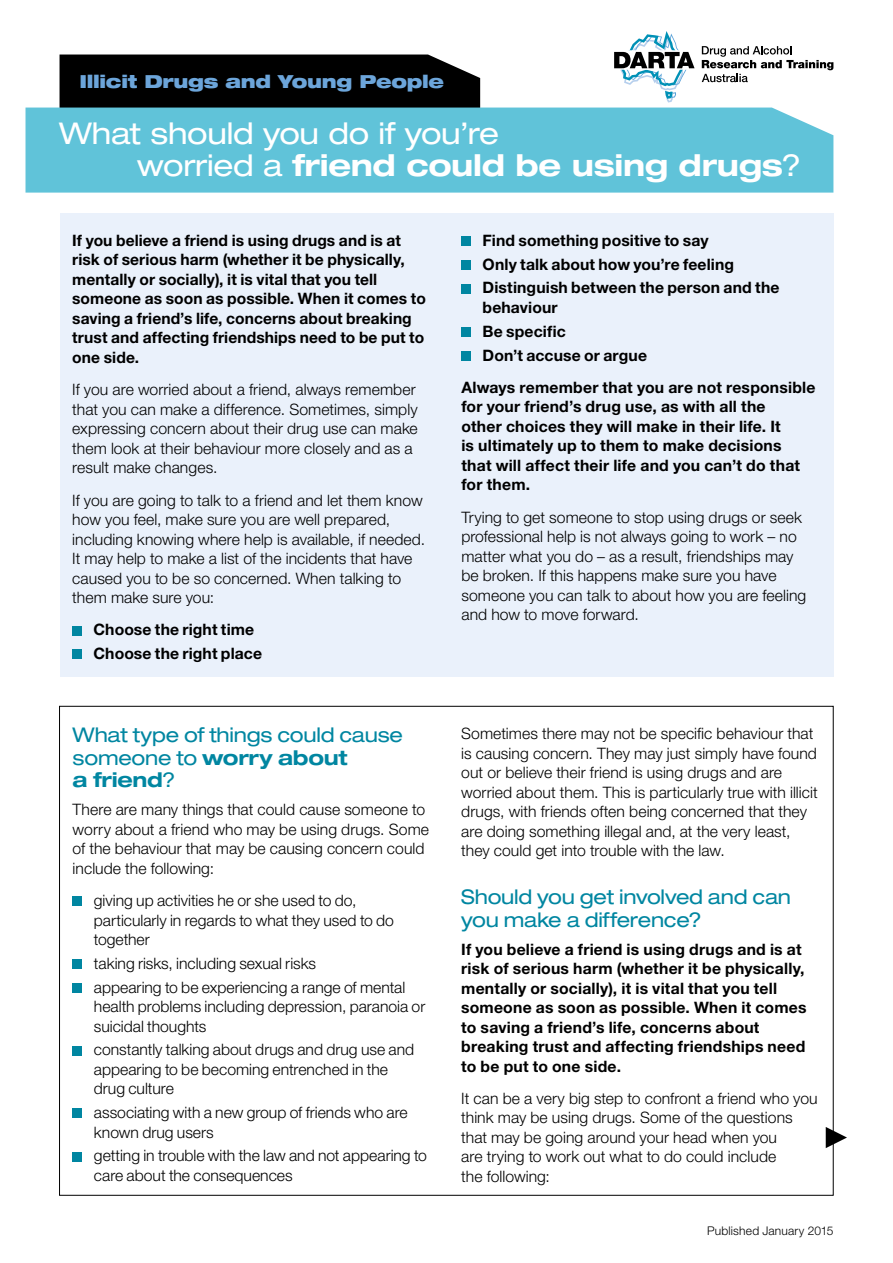
<style>
.page{position:relative;width:893px;height:1263px;background:#fff}
.page>*{position:absolute;margin:0;border:0;box-sizing:border-box;transform-origin:0 0}
.t1{font:expanded 30px/31.5px "Helvetica Neue LT Std";letter-spacing:-.01em;color:#fff}
.t2{font:expanded 20.25px/22.5px "Helvetica Neue LT Std";letter-spacing:-.015em;color:#0086a1}
.t3{font:900 expanded 18px "Helvetica Neue LT Std";letter-spacing:-.015em;color:#6ca5da}
.t4{font:300 15.75px/19.5px "Helvetica Neue LT Std";letter-spacing:.005em;color:#000}
.t5{font:700 15.75px/19.5px "Helvetica Neue LT Std";letter-spacing:.01em;color:#000}
.t6{font:300 12px "Helvetica Neue LT Std";letter-spacing:.015em;color:#000}
.s1{font-weight:700}
</style>
<div class="page">
<div style="left:60px;top:213px;width:773px;height:464px;background:#eaf1fb"></div>
<div style="left:72px;top:626px;width:10px;height:9px;background:#0086a1"></div>
<div style="left:72px;top:649px;width:10px;height:10px;background:#0086a1"></div>
<div style="left:461px;top:236px;width:10px;height:10px;background:#0086a1"></div>
<div style="left:461px;top:260px;width:10px;height:10px;background:#0086a1"></div>
<div style="left:461px;top:284px;width:10px;height:9px;background:#0086a1"></div>
<div style="left:461px;top:327px;width:10px;height:10px;background:#0086a1"></div>
<div style="left:461px;top:351px;width:10px;height:9px;background:#0086a1"></div>
<div style="left:73px;top:896px;width:9px;height:10px;background:#0086a1"></div>
<div style="left:73px;top:959px;width:9px;height:10px;background:#0086a1"></div>
<div style="left:73px;top:983px;width:9px;height:10px;background:#0086a1"></div>
<div style="left:73px;top:1046px;width:9px;height:9px;background:#0086a1"></div>
<div style="left:73px;top:1108px;width:9px;height:10px;background:#0086a1"></div>
<div style="left:73px;top:1152px;width:9px;height:9px;background:#0086a1"></div>
<svg style="left:614px;top:31px;width:80px;height:72px"></svg>
<svg style="left:702px;top:46px;width:131px;height:36px"></svg>
<div style="left:60px;top:55px;width:420px;height:53px;background:#000"></div>
<div style="left:26px;top:108px;width:807px;height:85px;background:#60c3d9"></div>
<svg style="left:826px;top:1127px;width:21px;height:21px"></svg>
<p class="t3" style="left:80px;top:70px;width:366px">Illicit Drugs and Young People</p>
<h1 class="t1" style="left:137px;top:117px;width:666px;text-indent:-78px">What should you do if you’re<br>worried a <span class="s1">friend could be using drugs</span>?</h1>
<p class="t5" style="left:72px;top:230px;width:355px">If you believe a friend is using drugs and is at risk of serious harm (whether it be physically, mentally or socially), it is vital that you tell someone as soon as possible. When it comes to saving a friend’s life, concerns about breaking trust and affecting friendships need to be put to one side.</p>
<p class="t4" style="left:72px;top:380px;width:347px">If you are worried about a friend, always remember that you can make a difference. Sometimes, simply expressing concern about their drug use can make them look at their behaviour more closely and as a result make changes.</p>
<p class="t4" style="left:72px;top:490px;width:354px">If you are going to talk to a friend and let them know how you feel, make sure you are well prepared, including knowing where help is available, if needed.<br>It may help to make a list of the incidents that have caused you to be so concerned. When talking to them make sure you:</p>
<p class="t5" style="left:94px;top:617px;width:170px;line-height:23.7px">Choose the right time<br>Choose the right place</p>
<p class="t2" style="left:73px;top:724px;width:332px">What type of things could cause someone to <span class="s1">worry about<br>a friend</span>?</p>
<p class="t4" style="left:73px;top:800px;width:358px">There are many things that could cause someone to worry about a friend who may be using drugs. Some of the behaviour that may be causing concern could include the following:</p>
<p class="t4" style="left:94px;top:890px;width:302px">giving up activities he or she used to do, particularly in regards to what they used to do together</p>
<p class="t4" style="left:94px;top:951px;width:313px;line-height:23.7px">taking risks, including sexual risks<br>appearing to be experiencing a range of mental</p>
<p class="t4" style="left:94px;top:996px;width:333px">health problems including depression, paranoia or suicidal thoughts</p>
<p class="t4" style="left:94px;top:1040px;width:322px">constantly talking about drugs and drug use and appearing to be becoming entrenched in the drug culture</p>
<p class="t4" style="left:94px;top:1102px;width:315px">associating with a new group of friends who are known drug users</p>
<p class="t4" style="left:94px;top:1146px;width:335px">getting in trouble with the law and not appearing to care about the consequences</p>
<p class="t5" style="left:483px;top:228px;width:298px;line-height:23.7px">Find something positive to say<br>Only talk about how you’re feeling<br>Distinguish between the person and the</p>
<p class="t5" style="left:483px;top:295px;width:166px;line-height:23.7px">behaviour<br>Be specific<br>Don’t accuse or argue</p>
<p class="t5" style="left:461px;top:377px;width:356px">Always remember that you are not responsible for your friend’s drug use, as with all the<br>other choices they will make in their life. It<br>is ultimately up to them to make decisions that will affect their life and you can’t do that for them.</p>
<p class="t4" style="left:461px;top:507px;width:346px">Trying to get someone to stop using drugs or seek professional help is not always going to work – no matter what you do – as a result, friendships may be broken. If this happens make sure you have someone you can talk to about how you are feeling and how to move forward.</p>
<p class="t4" style="left:461px;top:723px;width:358px">Sometimes there may not be specific behaviour that is causing concern. They may just simply have found out or believe their friend is using drugs and are worried about them. This is particularly true with illicit drugs, with friends often being concerned that they are doing something illegal and, at the very least, they could get into trouble with the law.</p>
<p class="t2" style="left:461px;top:885px;width:331px">Should you get involved and can you make a difference?</p>
<p class="t5" style="left:461px;top:939px;width:347px">If you believe a friend is using drugs and is at risk of serious harm (whether it be physically, mentally or socially), it is vital that you tell someone as soon as possible. When it comes to saving a friend’s life, concerns about breaking trust and affecting friendships need to be put to one side.</p>
<p class="t4" style="left:461px;top:1088px;width:358px">It can be a very big step to confront a friend who you think may be using drugs. Some of the questions that may be going around your head when you<br>are trying to work out what to do could include<br>the following:</p>
<p class="t6" style="left:707px;top:1223px;width:128px">Published January 2015</p>
</div>
